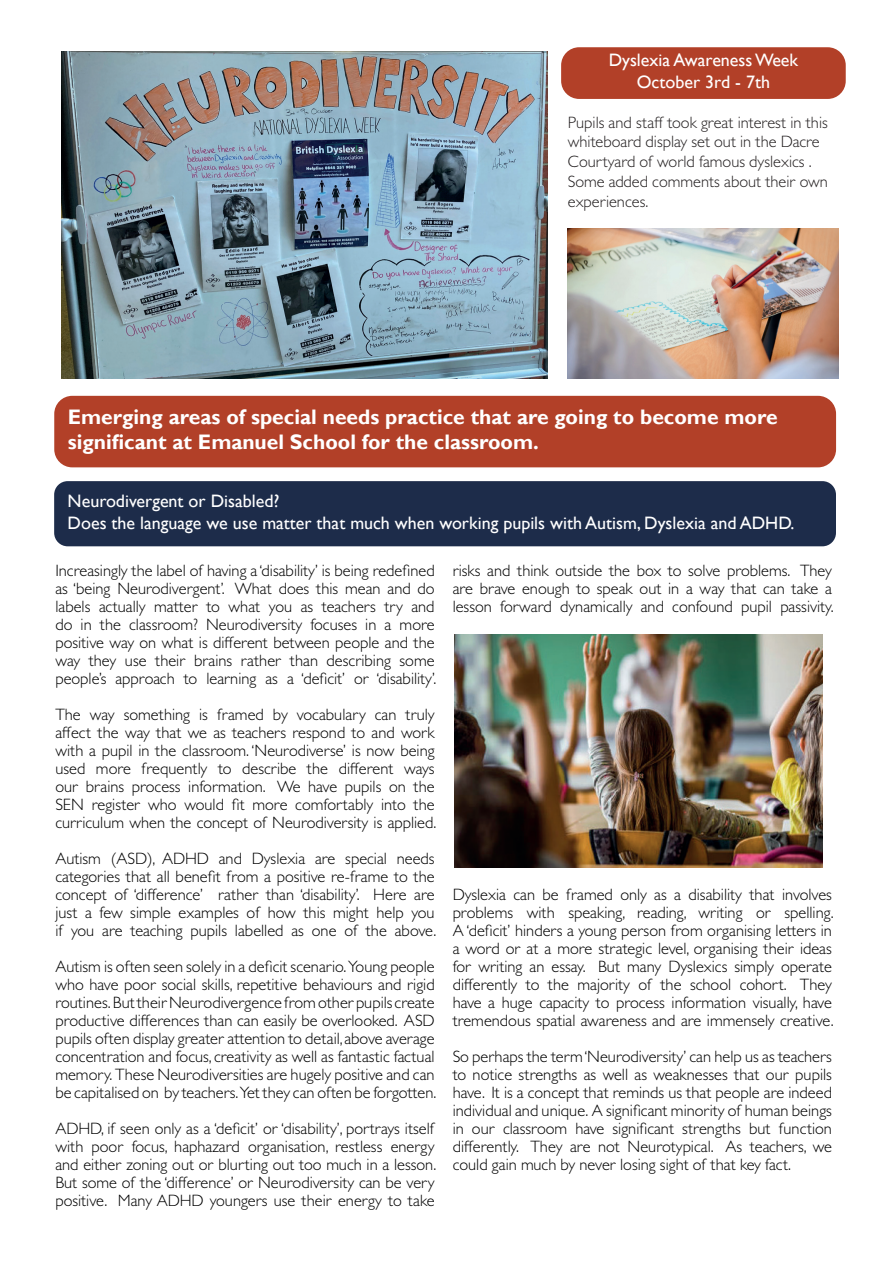
<style>
.page{position:relative;width:893px;height:1263px;background:#fff}
.page>*{position:absolute;margin:0;border:0;box-sizing:border-box;transform-origin:0 0}
.t1{font:700 21px/25.2px "Gill Sans";color:#fff}
.t2{font:18px/21.6px "Gill Sans";color:#fff}
.t3{font:300 16.5px/18px "Gill Sans MT Pro";color:#000;text-align:justify}
.t4{font:300 16.5px/19.8px "Gill Sans MT Pro";color:#231f20}
</style>
<div class="page">
<img style="left:454px;top:634px;width:368px;height:233px">
<div style="left:54px;top:396px;width:782px;height:71px;background:#b24028;border-radius:18px"></div>
<div style="left:54px;top:481px;width:782px;height:65px;background:#1d2c4a;border-radius:14px"></div>
<img style="left:61px;top:51px;width:486px;height:328px">
<div style="left:561px;top:47px;width:285px;height:52px;background:#b24028;border-radius:18px"></div>
<img style="left:568px;top:228px;width:271px;height:151px">
<p class="t2" style="left:609px;top:50px;width:191px;text-align:center">Dyslexia Awareness Week<br>October 3rd - 7th</p>
<p class="t4" style="left:568px;top:112px;width:262px">Pupils and staff took great interest in this whiteboard display set out in the Dacre Courtyard of world famous dyslexics .<br>Some added comments about their own experiences.</p>
<p class="t1" style="left:68px;top:405px;width:711px">Emerging areas of special needs practice that are going to become more significant at Emanuel School for the classroom.</p>
<p class="t2" style="left:68px;top:490px;width:728px">Neurodivergent or Disabled?<br>Does the language we use matter that much when working pupils with Autism, Dyslexia and ADHD.</p>
<p class="t3" style="left:55px;top:561px;width:382px">Increasingly the label of having a ‘disability’ is being redefined as ‘being Neurodivergent’. What does this mean and do labels actually matter to what you as teachers try and do in the classroom? Neurodiversity focuses in a more positive way on what is different between people and the way they use their brains rather than describing some people’s approach to learning as a ‘deficit’ or ‘disability’.</p>
<p class="t3" style="left:55px;top:705px;width:382px">The way something is framed by vocabulary can truly affect the way that we as teachers respond to and work with a pupil in the classroom. ‘Neurodiverse’ is now being used more frequently to describe the different ways our brains process information. We have pupils on the SEN register who would fit more comfortably into the curriculum when the concept of Neurodiversity is applied.</p>
<p class="t3" style="left:55px;top:849px;width:382px">Autism (ASD), ADHD and Dyslexia are special needs categories that all benefit from a positive re-frame to the concept of ‘difference’ rather than ‘disability’. Here are just a few simple examples of how this might help you if you are teaching pupils labelled as one of the above.</p>
<p class="t3" style="left:55px;top:957px;width:382px">Autism is often seen solely in a deficit scenario. Young people who have poor social skills, repetitive behaviours and rigid routines. But their Neurodivergence from other pupils create productive differences than can easily be overlooked. ASD pupils often display greater attention to detail, above average concentration and focus, creativity as well as fantastic factual memory. These Neurodiversities are hugely positive and can be capitalised on by teachers. Yet they can often be forgotten.</p>
<p class="t3" style="left:55px;top:1119px;width:382px">ADHD, if seen only as a ‘deficit’ or ‘disability’, portrays itself with poor focus, haphazard organisation, restless energy and either zoning out or blurting out too much in a lesson.<br>But some of the ‘difference’ or Neurodiversity can be very positive. Many ADHD youngers use their energy to take</p>
<p class="t3" style="left:453px;top:561px;width:382px">risks and think outside the box to solve problems. They are brave enough to speak out in a way that can take a lesson forward dynamically and confound pupil passivity.</p>
<p class="t3" style="left:453px;top:885px;width:382px">Dyslexia can be framed only as a disability that involves problems with speaking, reading, writing or spelling.<br>A ‘deficit’ hinders a young person from organising letters in a word or at a more strategic level, organising their ideas for writing an essay. But many Dyslexics simply operate differently to the majority of the school cohort. They have a huge capacity to process information visually, have tremendous spatial awareness and are immensely creative.</p>
<p class="t3" style="left:453px;top:1047px;width:381px">So perhaps the term ‘Neurodiversity’ can help us as teachers to notice strengths as well as weaknesses that our pupils have. It is a concept that reminds us that people are indeed individual and unique. A significant minority of human beings in our classroom have significant strengths but function differently. They are not Neurotypical. As teachers, we could gain much by never losing sight of that key fact.</p>
</div>
